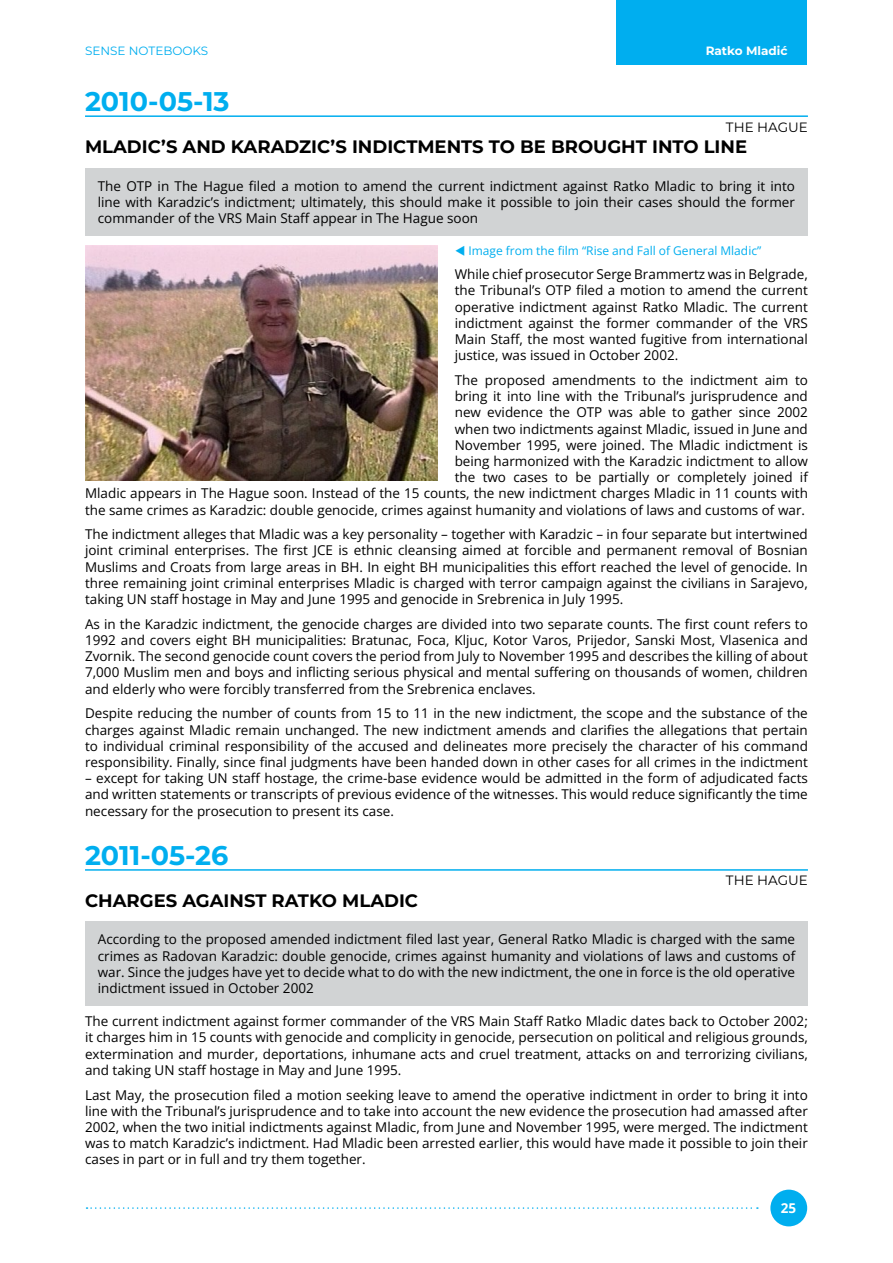
<style>
.page{position:relative;width:893px;height:1263px;background:#fff}
.page>*{position:absolute;margin:0;border:0;box-sizing:border-box;transform-origin:0 0}
.t1{font:700 27px "Montserrat";color:#00aeef}
.t2{font:700 18px "Montserrat";color:#000}
.t3{font:13.5px/16.2px "Open Sans";color:#000;text-align:justify}
.t4{font:13.5px "Montserrat";color:#000}
.t5{font:13.5px "Open Sans";color:#fff}
.t6{font:12px "Open Sans";color:#00aeef}
.t7{font:12px "Montserrat";color:#00aeef}
.t8{font:700 12px "Montserrat";color:#fff}
</style>
<div class="page">
<div style="left:617px;top:0;width:190px;height:65px;background:#00aeef"></div>
<div style="left:770px;top:1189px;width:37px;height:37px;background:#00aeef;border-radius:50%"></div>
<svg style="left:87px;top:1207px;width:671px;height:2px"></svg>
<hr style="left:85px;top:115px;width:723px;height:2px;background:#00aeef">
<div style="left:85px;top:168px;width:723px;height:68px;background:#d1d3d4"></div>
<hr style="left:85px;top:869px;width:723px;height:2px;background:#00aeef">
<div style="left:85px;top:921px;width:723px;height:84px;background:#d1d3d4"></div>
<img style="left:85px;top:245px;width:353px;height:235px">
<p class="t7" style="left:85px;top:43px;width:125px">SENSE NOTEBOOKS</p>
<p class="t8" style="left:706px;top:43px;width:83px">Ratko Mladić</p>
<h1 class="t1" style="left:85px;top:84px;width:146px">2010-05-13</h1>
<p class="t4" style="left:726px;top:118px;width:83px">THE HAGUE</p>
<h2 class="t2" style="left:85px;top:135px;width:664px">MLADIC’S AND KARADZIC’S INDICTMENTS TO BE BROUGHT INTO LINE</h2>
<p class="t3" style="left:98px;top:177px;width:699px">The OTP in The Hague filed a motion to amend the current indictment against Ratko Mladic to bring it into line with Karadzic’s indictment; ultimately, this should make it possible to join their cases should the former commander of the VRS Main Staff appear in The Hague soon</p>
<p class="t6" style="left:468px;top:242px;width:294px">Image from the film “Rise and Fall of General Mladic”</p>
<p class="t3" style="left:455px;top:266px;width:355px">While chief prosecutor Serge Brammertz was in Belgrade, the Tribunal’s OTP filed a motion to amend the current operative indictment against Ratko Mladic. The current indictment against the former commander of the VRS Main Staff, the most wanted fugitive from international justice, was issued in October 2002.</p>
<p class="t3" style="left:85px;top:372px;width:724px;text-align:right">The proposed amendments to the indictment aim to<br>bring it into line with the Tribunal’s jurisprudence and<br>new evidence the OTP was able to gather since 2002<br>when two indictments against Mladic, issued in June and<br>November 1995, were joined. The Mladic indictment is<br>being harmonized with the Karadzic indictment to allow<br>the two cases to be partially or completely joined if<br>Mladic appears in The Hague soon. Instead of the 15 counts, the new indictment charges Mladic in 11 counts with the same crimes as Karadzic: double genocide, crimes against humanity and violations of laws and customs of war.</p>
<p class="t3" style="left:85px;top:526px;width:724px">The indictment alleges that Mladic was a key personality – together with Karadzic – in four separate but intertwined joint criminal enterprises. The first JCE is ethnic cleansing aimed at forcible and permanent removal of Bosnian Muslims and Croats from large areas in BH. In eight BH municipalities this effort reached the level of genocide. In three remaining joint criminal enterprises Mladic is charged with terror campaign against the civilians in Sarajevo, taking UN staff hostage in May and June 1995 and genocide in Srebrenica in July 1995.</p>
<p class="t3" style="left:85px;top:615px;width:724px">As in the Karadzic indictment, the genocide charges are divided into two separate counts. The first count refers to 1992 and covers eight BH municipalities: Bratunac, Foca, Kljuc, Kotor Varos, Prijedor, Sanski Most, Vlasenica and Zvornik. The second genocide count covers the period from July to November 1995 and describes the killing of about 7,000 Muslim men and boys and inflicting serious physical and mental suffering on thousands of women, children and elderly who were forcibly transferred from the Srebrenica enclaves.</p>
<p class="t3" style="left:85px;top:705px;width:724px">Despite reducing the number of counts from 15 to 11 in the new indictment, the scope and the substance of the charges against Mladic remain unchanged. The new indictment amends and clarifies the allegations that pertain to individual criminal responsibility of the accused and delineates more precisely the character of his command responsibility. Finally, since final judgments have been handed down in other cases for all crimes in the indictment</p>
<p class="t3" style="left:85px;top:770px;width:724px">– except for taking UN staff hostage, the crime-base evidence would be admitted in the form of adjudicated facts and written statements or transcripts of previous evidence of the witnesses. This would reduce significantly the time necessary for the prosecution to present its case.</p>
<h1 class="t1" style="left:85px;top:837px;width:145px">2011-05-26</h1>
<p class="t4" style="left:726px;top:871px;width:83px">THE HAGUE</p>
<h2 class="t2" style="left:85px;top:888px;width:335px">CHARGES AGAINST RATKO MLADIC</h2>
<p class="t3" style="left:98px;top:931px;width:699px">According to the proposed amended indictment filed last year, General Ratko Mladic is charged with the same crimes as Radovan Karadzic: double genocide, crimes against humanity and violations of laws and customs of war. Since the judges have yet to decide what to do with the new indictment, the one in force is the old operative indictment issued in October 2002</p>
<p class="t3" style="left:85px;top:1013px;width:724px">The current indictment against former commander of the VRS Main Staff Ratko Mladic dates back to October 2002; it charges him in 15 counts with genocide and complicity in genocide, persecution on political and religious grounds, extermination and murder, deportations, inhumane acts and cruel treatment, attacks on and terrorizing civilians, and taking UN staff hostage in May and June 1995.</p>
<p class="t3" style="left:85px;top:1086px;width:724px">Last May, the prosecution filed a motion seeking leave to amend the operative indictment in order to bring it into line with the Tribunal’s jurisprudence and to take into account the new evidence the prosecution had amassed after 2002, when the two initial indictments against Mladic, from June and November 1995, were merged. The indictment was to match Karadzic’s indictment. Had Mladic been arrested earlier, this would have made it possible to join their cases in part or in full and try them together.</p>
<p class="t5" style="left:781px;top:1199px;width:17px">25</p>
</div>
